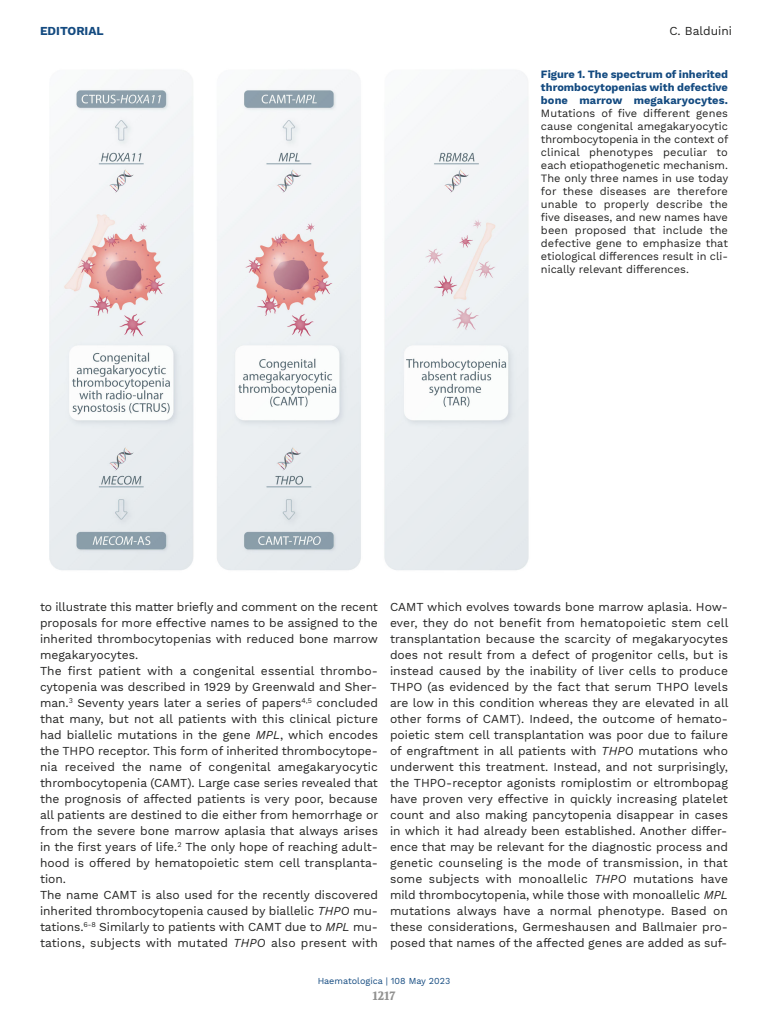
<style>
.page{position:relative;width:768px;height:1024px;background:#fff}
.page>*{position:absolute;margin:0;border:0;box-sizing:border-box;transform-origin:0 0}
.t1{font:12px/16px "Work Sans";color:#222221}
.t2{font:700 12px "Work Sans";color:#134a80}
.t3{font:700 12px "Volkhov";color:#919190}
.t4{font:11px/13px "Work Sans";color:#222221;text-align:justify}
.t5{font:700 11px/13px "Work Sans";color:#134a80;text-align:justify}
.t6{font:9px "Work Sans";color:#134a80}
.s1{font-style:italic}
</style>
<div class="page">
<img style="left:49px;top:70px;width:480px;height:500px">
<p class="t2" style="left:40px;top:24px;width:65px">EDITORIAL</p>
<p class="t1" style="left:669px;top:23px;width:64px">C. Balduini</p>
<p class="t5" style="left:541px;top:68px;width:189px">Figure 1. The spectrum of inherited thrombocytopenias with defective bone marrow megakaryocytes.</p>
<p class="t4" style="left:541px;top:107px;width:189px">Mutations of five different genes cause congenital amegakaryocytic thrombocytopenia in the context of clinical phenotypes peculiar to each etiopathogenetic mechanism.<br>The only three names in use today for these diseases are therefore unable to properly describe the five diseases, and new names have been proposed that include the defective gene to emphasize that etiological differences result in cli&shy;nically relevant differences.</p>
<p class="t1" style="left:40px;top:599px;width:340px">to illustrate this matter briefly and comment on the recent proposals for more effective names to be assigned to the inherited thrombocytopenias with reduced bone marrow megakaryocytes.<br>The first patient with a congenital essential thrombo&shy;cytopenia was described in 1929 by Greenwald and Sher&shy;man.<sup>3</sup> Seventy years later a series of papers<sup>4,5</sup> concluded that many, but not all patients with this clinical picture had biallelic mutations in the gene <span class="s1">MPL</span>, which encodes the THPO receptor. This form of inherited thrombocytope&shy;nia received the name of congenital amegakaryocytic thrombocytopenia (CAMT). Large case series revealed that the prognosis of affected patients is very poor, because all patients are destined to die either from hemorrhage or from the severe bone marrow aplasia that always arises in the first years of life.<sup>2</sup> The only hope of reaching adult&shy;hood is offered by hematopoietic stem cell transplanta&shy;tion.<br>The name CAMT is also used for the recently discovered inherited thrombocytopenia caused by biallelic <span class="s1">THPO</span> mu&shy;tations.<sup>6-8</sup> Similarly to patients with CAMT due to <span class="s1">MPL</span> mu&shy;tations, subjects with mutated <span class="s1">THPO</span> also present with</p>
<p class="t1" style="left:390px;top:599px;width:340px;text-align:justify">CAMT which evolves towards bone marrow aplasia. How&shy;ever, they do not benefit from hematopoietic stem cell transplantation because the scarcity of megakaryocytes does not result from a defect of progenitor cells, but is instead caused by the inability of liver cells to produce THPO (as evidenced by the fact that serum THPO levels are low in this condition whereas they are elevated in all other forms of CAMT). Indeed, the outcome of hemato&shy;poietic stem cell transplantation was poor due to failure of engraftment in all patients with <span class="s1">THPO</span> mutations who underwent this treatment. Instead, and not surprisingly, the THPO-receptor agonists romiplostim or eltrombopag have proven very effective in quickly increasing platelet count and also making pancytopenia disappear in cases in which it had already been established. Another differ&shy;ence that may be relevant for the diagnostic process and genetic counseling is the mode of transmission, in that some subjects with monoallelic <span class="s1">THPO</span> mutations have mild thrombocytopenia, while those with monoallelic <span class="s1">MPL </span>mutations always have a normal phenotype. Based on these considerations, Germeshausen and Ballmaier pro&shy;posed that names of the affected genes are added as suf-</p>
<p class="t6" style="left:318px;top:976px;width:134px">Haematologica | 108 May 2023</p>
<p class="t3" style="left:372px;top:988px;width:25px">1217</p>
</div>
